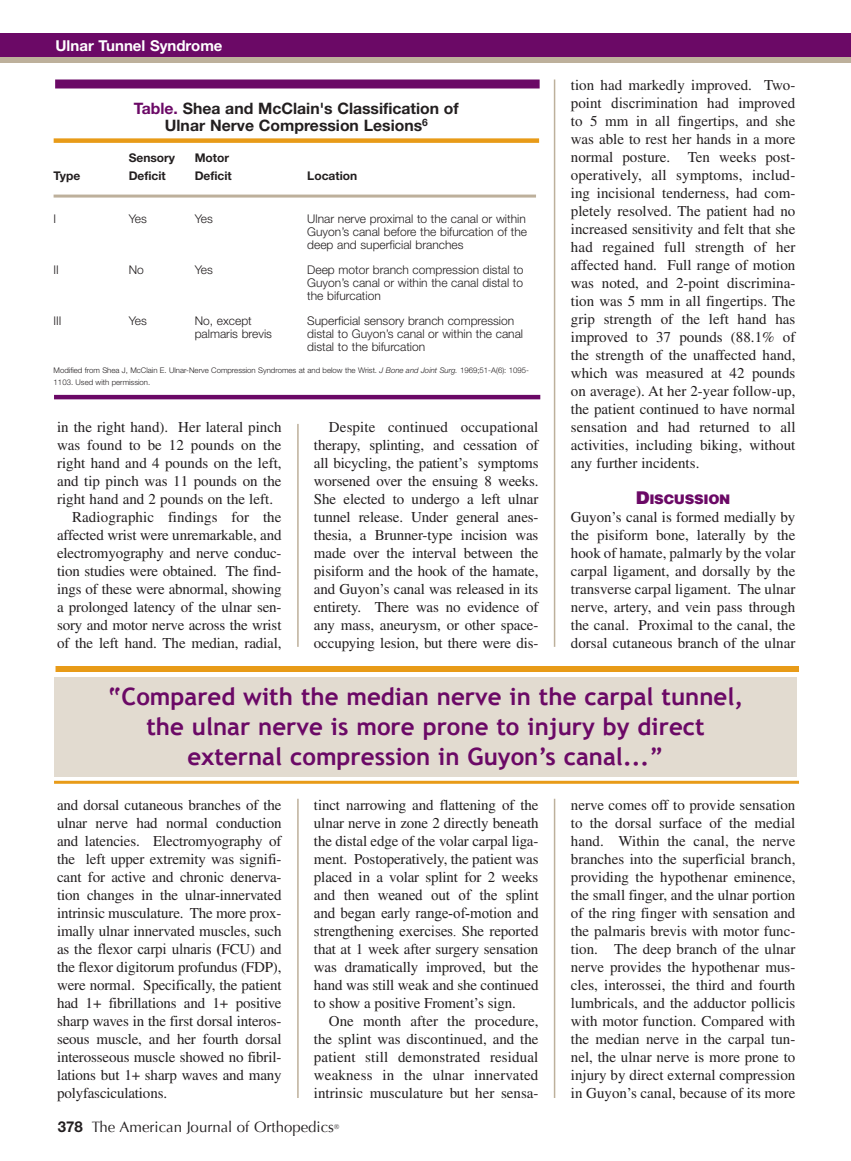
<style>
.page{position:relative;width:851px;height:1161px;background:#fff}
.page>*{position:absolute;margin:0;border:0;box-sizing:border-box;transform-origin:0 0}
.t1{font:700 24px/30px "Trebuchet MS";color:#6b0966;text-align:center}
.t2{font:700 15.75px/16.5px "Helvetica Neue";color:#231f20;text-align:center}
.t3{font:15px/18px "Times";letter-spacing:-.01em;color:#231f20;text-align:justify}
.t4{font:15px/18px "Times New Roman";letter-spacing:-.01em;color:#231f20;text-align:justify}
.t5{font:15px "Optima";color:#231f20}
.t6{font:15px "Times";letter-spacing:.01em;color:#231f20}
.t7{font:700 15px "Helvetica Neue";color:#fff}
.t8{font:900 13.5px "Helvetica";letter-spacing:-.025em;color:#6b0966}
.t9{font:300 12px/12.8px "Helvetica Neue";color:#231f20;text-align:justify}
.t10{font:700 12px "Helvetica Neue";color:#231f20}
.t11{font:300 7.8px/12.8px "Helvetica Neue";color:#231f20}
.s1{color:#6b0966}
.s2{font-style:italic}
.s3{font-family:"Times New Roman"}
.s4{font-size:18px}
.s5{font-family:"Times"}
.s6{font-family:"Times";font-weight:700}
.s7{font-family:"Helvetica Neue";font-weight:700}
</style>
<div class="page">
<hr style="left:554px;top:80px;width:1px;height:567px;background:#bdb09b">
<div style="left:0;top:33px;width:850px;height:24px;background:#6b0966"></div>
<div style="left:0;top:57px;width:850px;height:6px;background:#bdb09b"></div>
<hr style="left:554px;top:799px;width:1px;height:299px;background:#bdb09b">
<div style="left:55px;top:80px;width:484px;height:8px;background:#6b0966"></div>
<div style="left:54px;top:138px;width:485px;height:5px;background:#e89b18"></div>
<hr style="left:54px;top:395px;width:486px;height:4px;background:#6b0966">
<hr style="left:54px;top:195px;width:482px;height:3px;background:#bdb09b">
<div style="left:54px;top:677px;width:742px;height:99px;background:#e2dbd0"></div>
<div style="left:56px;top:666px;width:743px;height:6px;background:#e89b18"></div>
<hr style="left:54px;top:781px;width:745px;height:3px;background:#e89b18">
<hr style="left:297px;top:424px;width:1px;height:223px;background:#bdb09b">
<hr style="left:297px;top:799px;width:1px;height:299px;background:#bdb09b">
<p class="t7" style="left:56px;top:36px;width:168px">Ulnar Tunnel Syndrome</p>
<p class="t2" style="left:134px;top:100px;width:326px"><span class="s1">Table.</span> Shea and McClain's Classification of<br>Ulnar Nerve Compression Lesions<sup>6</sup></p>
<p class="t10" style="left:129px;top:150px;width:48px">Sensory</p>
<p class="t10" style="left:195px;top:150px;width:36px">Motor</p>
<p class="t10" style="left:54px;top:168px;width:28px">Type</p>
<p class="t10" style="left:129px;top:168px;width:39px">Deficit</p>
<p class="t10" style="left:195px;top:168px;width:39px">Deficit</p>
<p class="t10" style="left:307px;top:168px;width:51px">Location</p>
<p class="t9" style="left:54px;top:213px;width:4px">I</p>
<p class="t9" style="left:129px;top:213px;width:20px">Yes</p>
<p class="t9" style="left:195px;top:213px;width:20px">Yes</p>
<p class="t9" style="left:307px;top:213px;width:221px">Ulnar nerve proximal to the canal or within Guyon’s canal before the bifurcation of the deep and superficial branches</p>
<p class="t9" style="left:54px;top:264px;width:7px">II</p>
<p class="t9" style="left:129px;top:264px;width:17px">No</p>
<p class="t9" style="left:195px;top:264px;width:20px">Yes</p>
<p class="t9" style="left:307px;top:264px;width:218px">Deep motor branch compression distal to Guyon’s canal or within the canal distal to the bifurcation</p>
<p class="t9" style="left:54px;top:315px;width:9px">III</p>
<p class="t9" style="left:129px;top:315px;width:20px">Yes</p>
<p class="t9" style="left:195px;top:315px;width:59px">No, except</p>
<p class="t9" style="left:307px;top:315px;width:208px">Superficial sensory branch compression</p>
<p class="t9" style="left:195px;top:327px;width:79px">palmaris brevis</p>
<p class="t9" style="left:307px;top:327px;width:217px">distal to Guyon’s canal or within the canal distal to the bifurcation</p>
<p class="t11" style="left:54px;top:363px;width:477px">Modified from Shea J, McClain E. Ulnar-Nerve Compression Syndromes at and below the Wrist. <span class="s2">J Bone and Joint Surg.</span> 1969;51-A(6): 1095-<br>1103. Used with permission.</p>
<p class="t3" style="left:57px;top:418px;width:226px">in the right hand). Her lateral pinch</p>
<p class="t3" style="left:57px;top:436px;width:226px">was found to be 12 pounds on the</p>
<p class="t3" style="left:57px;top:454px;width:226px">right hand and 4 pounds on the left,</p>
<p class="t3" style="left:57px;top:472px;width:226px">and tip pinch was 11 pounds on the</p>
<p class="t3" style="left:57px;top:490px;width:217px">right hand and 2 pounds on the left.</p>
<p class="t6" style="left:72px;top:509px;width:211px">Radiographic findings for the</p>
<p class="t3" style="left:57px;top:526px;width:226px">affected wrist were unremarkable, and</p>
<p class="t3" style="left:57px;top:544px;width:226px">electromyography and nerve conduc-</p>
<p class="t3" style="left:57px;top:562px;width:226px">tion studies were obtained. The find-</p>
<p class="t3" style="left:57px;top:580px;width:226px">ings of these were abnormal, showing</p>
<p class="t3" style="left:57px;top:598px;width:226px">a prolonged latency of the ulnar sen-</p>
<p class="t3" style="left:57px;top:616px;width:226px">sory and motor nerve across the wrist</p>
<p class="t3" style="left:57px;top:634px;width:226px">of the left hand. The median, radial,</p>
<p class="t3" style="left:314px;top:418px;width:226px;text-indent:15px">Despite continued occupational therapy, splinting, and cessation of all bicycling, the patient’s symptoms worsened over the ensuing 8 weeks.<br>She elected to undergo a left ulnar tunnel release. Under general anes&shy;thesia, a Brunner-type incision was made over the interval between the pisiform and the hook of the hamate, and Guyon’s canal was released in its entirety. There was no evidence of any mass, aneurysm, or other space&shy;occupying lesion, but there were dis-</p>
<p class="t3" style="left:571px;top:76px;width:226px">tion had markedly improved. Two&shy;point <span class="s3">discrimination</span> had improved to 5 mm in all fingertips, and she was able to rest her hands in a more normal posture. Ten weeks post&shy;operatively, all symptoms, includ&shy;ing incisional tenderness, had com&shy;pletely resolved. The patient had no increased sensitivity and felt that she had regained full strength of her affected hand. Full range of motion was noted, and 2-point discrimina&shy;tion was 5 mm in all fingertips. The grip strength of the left hand has improved to 37 pounds (88.1% of the strength of the unaffected hand, which was measured at 42 pounds on average). At her 2-year follow-up, the patient continued to have normal sensation and had returned to all activities, including biking, without any further incidents.</p>
<p class="t8" style="left:635px;top:491px;width:96px"><span class="s4">D</span>ISCUSSION</p>
<p class="t3" style="left:571px;top:508px;width:226px">Guyon’s canal is formed medially by the pisiform bone, laterally by the hook of hamate, palmarly by the volar carpal ligament, and dorsally by the transverse carpal ligament. The ulnar nerve, artery, and vein pass through the canal. Proximal to the canal, the dorsal cutaneous branch of the ulnar</p>
<h1 class="t1" style="left:108px;top:682px;width:637px">“Compared with the median nerve in the carpal tunnel, the ulnar nerve is more prone to injury by direct external compression in Guyon’s canal...”</h1>
<p class="t3" style="left:57px;top:796px;width:226px">and dorsal cutaneous branches of the ulnar nerve had normal conduction and latencies. Electromyography of the left upper extremity was signifi&shy;cant for active and chronic denerva&shy;tion changes in the ulnar-innervated intrinsic musculature. The more prox&shy;imally ulnar innervated muscles, such</p>
<p class="t4" style="left:57px;top:940px;width:226px"><span class="s5">as the</span> flexor carpi ulnaris <span class="s6">(</span><span class="s5">FCU) and</span></p>
<p class="t3" style="left:57px;top:958px;width:226px">the flexor digitorum profundus (FDP), were normal. Specifically, the patient had 1+ fibrillations and 1+ positive sharp waves in the first dorsal interos&shy;seous muscle, and her fourth dorsal interosseous muscle showed no fibril&shy;lations but 1+ sharp waves and many polyfasciculations.</p>
<p class="t3" style="left:314px;top:796px;width:226px">tinct narrowing and flattening of the ulnar nerve in zone 2 directly beneath the distal edge of the volar carpal liga&shy;ment. Postoperatively, the patient was placed in a volar splint for 2 weeks</p>
<p class="t4" style="left:314px;top:886px;width:226px"><span class="s5">and</span> then weaned out of the splint and began early range-of-motion and strengthening exercises. <span class="s5">She reported</span></p>
<p class="t3" style="left:314px;top:940px;width:226px">that at 1 week after surgery sensation was dramatically improved, but the hand was still weak and she continued to show a positive Froment’s sign.</p>
<p class="t3" style="left:314px;top:1012px;width:226px;text-indent:15px">One month after the procedure, the splint was discontinued, and the patient still demonstrated residual weakness in the ulnar innervated intrinsic musculature but her sensa-</p>
<p class="t5" style="left:58px;top:1119px;width:283px"><span class="s7">378</span> The American Journal of Orthopedics<sup>®</sup></p>
<p class="t3" style="left:571px;top:796px;width:226px">nerve comes off to provide sensation to the dorsal surface of the medial hand. Within the canal, the nerve branches into the superficial branch, providing the hypothenar eminence, the small finger, and the ulnar portion of the ring finger with sensation and the palmaris brevis with motor func&shy;tion. The deep branch of the ulnar nerve provides the hypothenar mus&shy;cles, interossei, the third and fourth lumbricals, and the adductor pollicis with motor function. Compared with the median nerve in the carpal tun&shy;nel, the ulnar nerve is more prone to injury by direct external compression in Guyon’s canal, because of its more</p>
</div>
